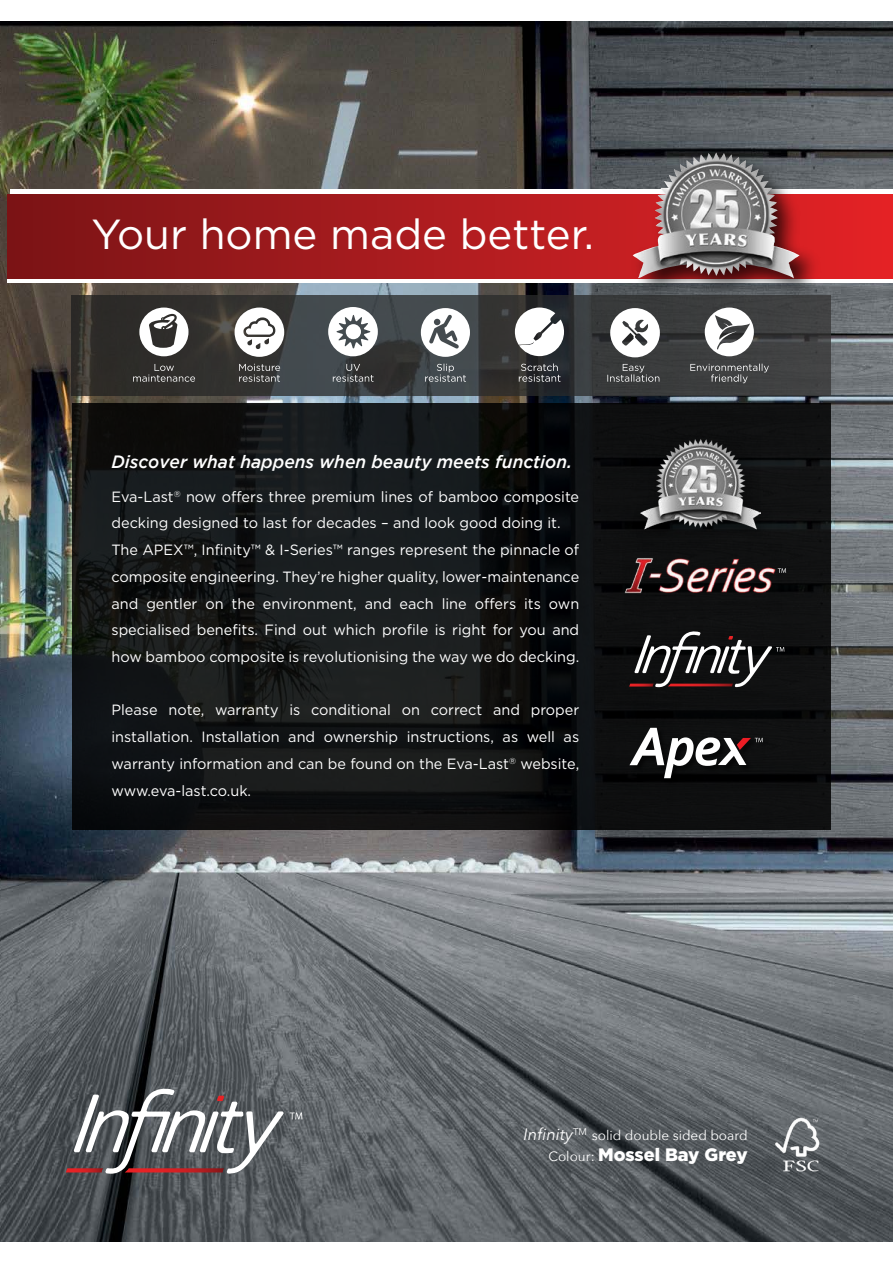
<style>
.page{position:relative;width:893px;height:1263px;background:#fff}
.page>*{position:absolute;margin:0;border:0;box-sizing:border-box;transform-origin:0 0}
.t1{font:42px "Gotham";color:#fff}
.t2{font:900 18px "Gotham";color:#fff}
.t3{font:italic 500 17.85px "Gotham";color:#fff}
.t4{font:14.85px/26.7px "Gotham";color:#fff}
.t5{font:13.5px "Avenir Next";color:#fff}
.s1{font-style:italic;font-size:16.5px}
.s2{font-family:"Avenir Next";font-weight:400;font-size:13.5px}
</style>
<div class="page">
<img style="left:0;top:21px;width:893px;height:1221px">
<svg style="left:72px;top:403px;width:758px;height:426px;background:#111314"></svg>
<svg style="left:72px;top:296px;width:758px;height:100px;background:#38393a"></svg>
<div style="left:7px;top:278px;width:886px;height:5px;background:#fff"></div>
<hr style="left:10px;top:190px;width:883px;height:4px;background:#fff">
<svg style="left:782px;top:568px;width:4px;height:5px"></svg>
<svg style="left:629px;top:630px;width:155px;height:57px;background:#403c3c"></svg>
<svg style="left:7px;top:194px;width:886px;height:84px;background:#a61a1d"></svg>
<div style="left:629px;top:149px;width:194px;height:153px;background:#000;opacity:.75"></div>
<img style="left:632px;top:153px;width:168px;height:125px">
<svg style="left:133px;top:364px;width:62px;height:18px"></svg>
<svg style="left:239px;top:364px;width:41px;height:18px"></svg>
<svg style="left:607px;top:364px;width:52px;height:18px"></svg>
<svg style="left:690px;top:364px;width:79px;height:19px;background:#585959"></svg>
<svg style="left:333px;top:364px;width:41px;height:18px"></svg>
<svg style="left:425px;top:364px;width:41px;height:18px"></svg>
<svg style="left:421px;top:308px;width:49px;height:49px"></svg>
<svg style="left:235px;top:308px;width:49px;height:49px"></svg>
<svg style="left:328px;top:307px;width:50px;height:49px"></svg>
<svg style="left:610px;top:308px;width:50px;height:49px"></svg>
<svg style="left:139px;top:308px;width:49px;height:48px"></svg>
<svg style="left:705px;top:308px;width:49px;height:48px"></svg>
<svg style="left:515px;top:308px;width:49px;height:48px"></svg>
<svg style="left:519px;top:363px;width:42px;height:19px"></svg>
<div style="left:629px;top:728px;width:141px;height:57px;background:#000"></div>
<svg style="left:629px;top:728px;width:134px;height:50px"></svg>
<img style="left:623px;top:543px;width:159px;height:71px">
<div style="left:630px;top:430px;width:146px;height:118px;background:#0f0f10"></div>
<img style="left:641px;top:439px;width:119px;height:91px">
<img style="left:762px;top:1111px;width:76px;height:65px">
<svg style="left:290px;top:1112px;width:12px;height:7px"></svg>
<svg style="left:66px;top:1087px;width:218px;height:87px"></svg>
<h1 class="t1" style="left:92px;top:210px;width:504px">Your home made better.</h1>
<p class="t3" style="left:111px;top:451px;width:462px">Discover what happens when beauty meets function.</p>
<p class="t4" style="left:111px;top:483px;width:469px">Eva-Last<sup>®</sup> now offers three premium lines of bamboo composite decking designed to last for decades – and look good doing it.<br>The APEX™, Infinity™ &amp; I-Series™ ranges represent the pinnacle of composite engineering. They’re higher quality, lower-maintenance and gentler on the environment, and each line offers its own specialised benefits. Find out which profile is right for you and how bamboo composite is revolutionising the way we do decking.</p>
<p class="t4" style="left:111px;top:697px;width:469px;text-align:justify">Please note, warranty is conditional on correct and proper installation. Installation and ownership instructions, as well as warranty information and can be found on the Eva-Last<sup>®</sup> website, www.eva-last.co.uk.</p>
<p class="t5" style="left:524px;top:1124px;width:226px"><span class="s1">Infinity</span><sup>TM</sup> solid double sided board</p>
<p class="t2" style="left:548px;top:1144px;width:201px"><span class="s2">Colour:</span> Mossel Bay Grey</p>
</div>
